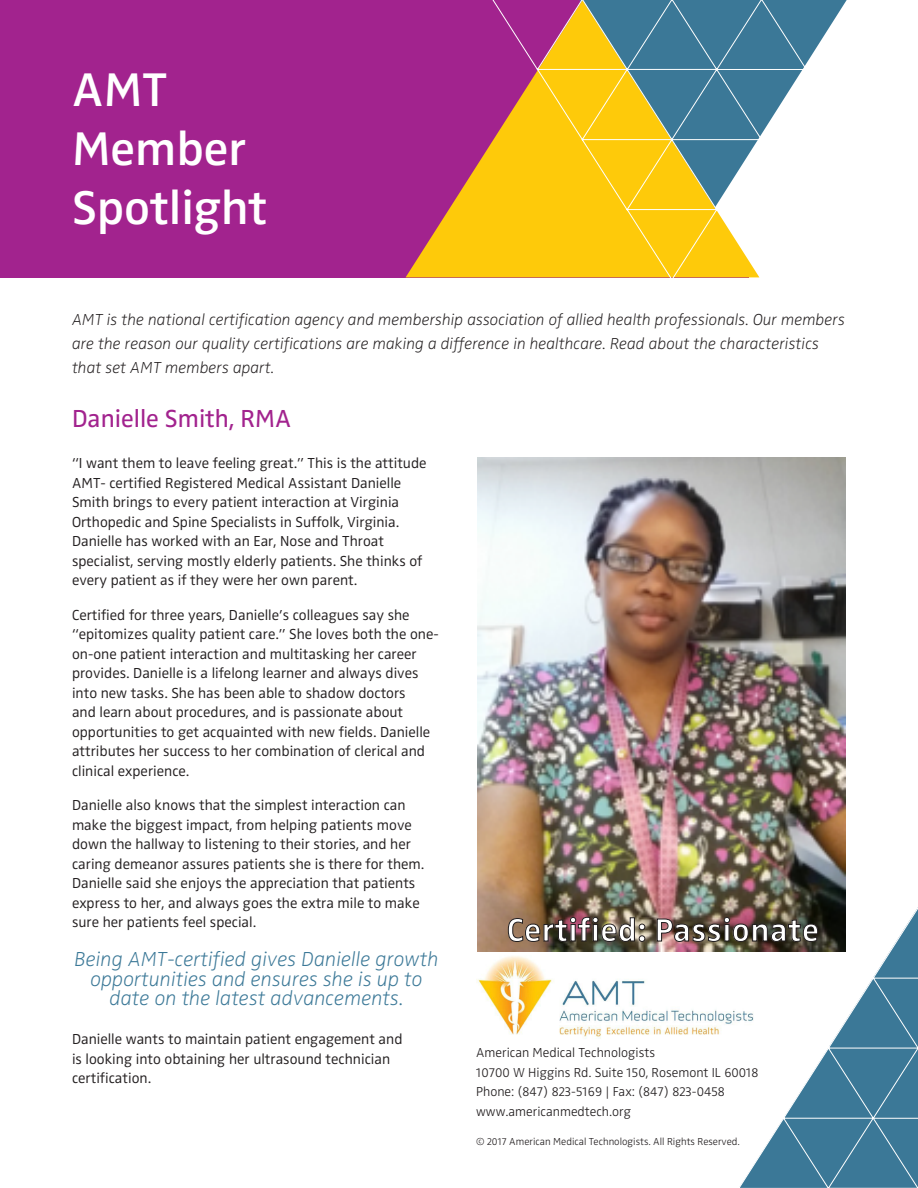
<style>
.page{position:relative;width:918px;height:1188px;background:#fff}
.page>*{position:absolute;margin:0;border:0;box-sizing:border-box;transform-origin:0 0}
.t1{font:48.9px "Zwo LF w 5";color:#fff}
.t2{font:33px "Zwo LF w 6";letter-spacing:.02em;color:#fff}
.t3{font:25.5px "Zwo LF w 4";color:#a2238e}
.t4{font:21px/19.5px "Zwo LF w 1 Italic";color:#3b7897;text-align:center}
.t5{font:16.5px/24px "Zwo LF w 1 Italic";color:#231f20}
.t6{font:15px/19.5px "Zwo LF w 3";color:#231f20}
.t7{font:13.5px "Zwo LF w 2";color:#231f20}
.t8{font:10.5px "Zwo LF w 2";color:#231f20}
</style>
<div class="page">
<img style="left:476px;top:951px;width:262px;height:88px">
<img style="left:477px;top:458px;width:368px;height:493px">
<div style="left:0;top:0;width:749px;height:277px;background:#a2238e"></div>
<svg style="left:406px;top:143px;width:85px;height:134px"></svg>
<img style="left:508px;top:905px;width:137px;height:38px">
<svg style="left:657px;top:917px;width:81px;height:25px;background:#59443a"></svg>
<svg style="left:491px;top:0;width:349px;height:278px"></svg>
<svg style="left:738px;top:907px;width:180px;height:281px"></svg>
<p class="t1" style="left:72px;top:62px;width:97px">AMT</p>
<p class="t1" style="left:72px;top:120px;width:176px">Member</p>
<p class="t1" style="left:72px;top:179px;width:197px">Spotlight</p>
<p class="t5" style="left:72px;top:308px;width:774px">AMT is the national certification agency and membership association of allied health professionals. Our members are the reason our quality certifications are making a difference in healthcare. Read about the characteristics that set AMT members apart.</p>
<p class="t3" style="left:72px;top:404px;width:221px">Danielle Smith, RMA</p>
<p class="t6" style="left:72px;top:453px;width:356px">“I want them to leave feeling great.” This is the attitude AMT- certified Registered Medical Assistant Danielle Smith brings to every patient interaction at Virginia Orthopedic and Spine Specialists in Suffolk, Virginia.<br>Danielle has worked with an Ear, Nose and Throat specialist, serving mostly elderly patients. She thinks of every patient as if they were her own parent.</p>
<p class="t6" style="left:72px;top:605px;width:368px">Certified for three years, Danielle’s colleagues say she “epitomizes quality patient care.” She loves both the one&shy;on-one patient interaction and multitasking her career provides. Danielle is a lifelong learner and always dives into new tasks. She has been able to shadow doctors<br>and learn about procedures, and is passionate about opportunities to get acquainted with new fields. Danielle attributes her success to her combination of clerical and clinical experience.</p>
<p class="t6" style="left:72px;top:795px;width:354px">Danielle also knows that the simplest interaction can make the biggest impact, from helping patients move down the hallway to listening to their stories, and her caring demeanor assures patients she is there for them.<br>Danielle said she enjoys the appreciation that patients express to her, and always goes the extra mile to make sure her patients feel special.</p>
<p class="t4" style="left:75px;top:949px;width:365px">Being AMT-certified gives Danielle growth opportunities and ensures she is up to date on the latest advancements.</p>
<p class="t6" style="left:72px;top:1029px;width:332px">Danielle wants to maintain patient engagement and is looking into obtaining her ultrasound technician certification.</p>
<p class="t2" style="left:507px;top:911px;width:313px">Certified: Passionate</p>
<p class="t7" style="left:476px;top:1045px;width:180px">American Medical Technologists</p>
<p class="t7" style="left:476px;top:1064px;width:284px">10700 W Higgins Rd. Suite 150, Rosemont IL 60018</p>
<p class="t7" style="left:476px;top:1084px;width:250px">Phone: (847) 823-5169 | Fax: (847) 823-0458</p>
<p class="t7" style="left:476px;top:1103px;width:157px">www.americanmedtech.org</p>
<p class="t8" style="left:476px;top:1136px;width:265px">© 2017 American Medical Technologists. All Rights Reserved.</p>
</div>
